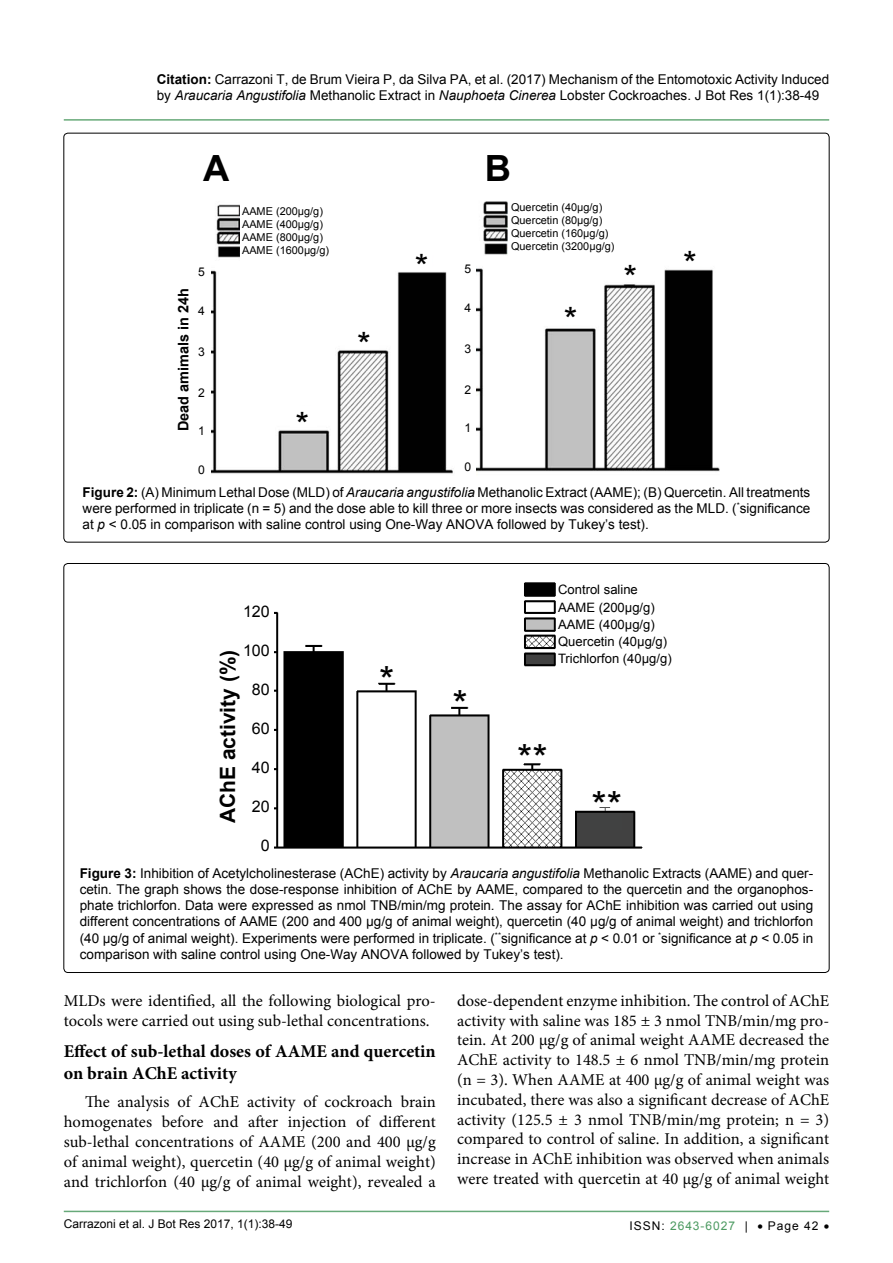
<style>
.page{position:relative;width:893px;height:1263px;background:#fff}
.page>*{position:absolute;margin:0;border:0;box-sizing:border-box;transform-origin:0 0}
.t1{font:38.85px "Arial";color:#000}
.t2{font:700 36.15px "Arial";color:#000}
.t3{font:34.95px "Arial";color:#000}
.t4{font:700 21.15px "Arial";color:#000}
.t5{font:700 18px/22.5px "Minion Pro";color:#000}
.t6{font:16.5px/19.8px "Minion Pro";color:#000;text-align:justify}
.t7{font:15.9px "Arial";color:#000}
.t8{font:700 14.55px "Arial";color:#000}
.t9{font:13.5px/16.2px "Arial";color:#000;text-align:justify}
.t10{font:12.9px/17.2px "Arial";color:#000}
.t11{font:12px "Arial";color:#000}
.t12{font:12px "Arial";letter-spacing:.08em;color:#000}
.t13{font:10.8px/13px "Arial";color:#000}
.s1{font-weight:700}
.s2{font-style:italic}
.s3{color:#4c9a61}
</style>
<div class="page">
<hr style="left:64px;top:1211px;width:765px;height:1px;background:#4c9a61">
<hr style="left:64px;top:119px;width:765px;height:2px;background:#4c9a61">
<img style="left:211px;top:201px;width:509px;height:273px">
<div style="left:290px;top:406px;width:26px;height:21px;background:#fff"></div>
<div style="left:345px;top:325px;width:34px;height:24px;background:#fff"></div>
<div style="left:410px;top:244px;width:22px;height:23px;background:#fff"></div>
<div style="left:456px;top:255px;width:20px;height:223px;background:#fff"></div>
<div style="left:557px;top:298px;width:27px;height:27px;background:#fff"></div>
<div style="left:613px;top:259px;width:33px;height:22px;background:#fff"></div>
<div style="left:676px;top:244px;width:27px;height:22px;background:#fff"></div>
<div style="left:508px;top:192px;width:122px;height:67px;background:#fff"></div>
<div style="left:241px;top:200px;width:95px;height:67px;background:#fff"></div>
<img style="left:274px;top:582px;width:369px;height:267px">
<div style="left:583px;top:782px;width:47px;height:23px;background:#fff"></div>
<div style="left:510px;top:734px;width:46px;height:26px;background:#fff"></div>
<div style="left:439px;top:679px;width:38px;height:26px;background:#fff"></div>
<div style="left:374px;top:658px;width:28px;height:24px;background:#fff"></div>
<div style="left:556px;top:577px;width:126px;height:105px;background:#fff"></div>
<p class="t9" style="left:157px;top:71px;width:674px"><span class="s1">Citation:</span> Carrazoni T, de Brum Vieira P, da Silva PA, et al. (2017) Mechanism of the Entomotoxic Activity Induced by <span class="s2">Araucaria Angustifolia</span> Methanolic Extract in <span class="s2">Nauphoeta Cinerea</span> Lobster Cockroaches. J Bot Res 1(1):38-49</p>
<p class="t8" style="left:174px;top:431px;width:144px;rotate:-90deg">Dead amimals in 24h</p>
<h2 class="t2" style="left:203px;top:144px;width:28px">A</h2>
<h2 class="t2" style="left:485px;top:144px;width:28px">B</h2>
<p class="t11" style="left:198px;top:264px;width:8px">5</p>
<p class="t11" style="left:198px;top:303px;width:8px">4</p>
<p class="t11" style="left:198px;top:344px;width:8px">3</p>
<p class="t11" style="left:198px;top:385px;width:8px">2</p>
<p class="t11" style="left:198px;top:423px;width:8px">1</p>
<p class="t11" style="left:198px;top:462px;width:8px">0</p>
<p class="t13" style="left:242px;top:205px;width:89px">AAME (200µg/g)<br>AAME (400µg/g)<br>AAME (800µg/g)<br>AAME (1600µg/g)</p>
<p class="t13" style="left:511px;top:201px;width:105px">Quercetin (40µg/g)<br>Quercetin (80µg/g)<br>Quercetin (160µg/g)<br>Quercetin (3200µg/g)</p>
<h3 class="t3" style="left:415px;top:243px;width:15px">*</h3>
<p class="t11" style="left:464px;top:261px;width:8px">5</p>
<p class="t11" style="left:464px;top:300px;width:8px">4</p>
<p class="t11" style="left:464px;top:341px;width:8px">3</p>
<p class="t11" style="left:464px;top:382px;width:8px">2</p>
<p class="t11" style="left:464px;top:420px;width:8px">1</p>
<p class="t11" style="left:464px;top:459px;width:8px">0</p>
<h3 class="t3" style="left:564px;top:297px;width:15px">*</h3>
<h3 class="t3" style="left:357px;top:322px;width:15px">*</h3>
<h3 class="t3" style="left:295px;top:402px;width:15px">*</h3>
<h3 class="t3" style="left:623px;top:248px;width:75px">* *</h3>
<p class="t9" style="left:83px;top:484px;width:729px"><span class="s1">Figure 2:</span> (A) Minimum Lethal Dose (MLD) of <span class="s2">Araucaria angustifolia</span> Methanolic Extract (AAME); (B) Quercetin. All treatments were performed in triplicate (n = 5) and the dose able to kill three or more insects was considered as the MLD. (<sup>*</sup>significance at <span class="s2">p</span> &lt; 0.05 in comparison with saline control using One-Way ANOVA followed by Tukey’s test).</p>
<p class="t7" style="left:243px;top:601px;width:28px">120</p>
<p class="t7" style="left:243px;top:640px;width:28px">100</p>
<p class="t7" style="left:252px;top:679px;width:19px">80</p>
<p class="t7" style="left:252px;top:718px;width:19px">60</p>
<p class="t7" style="left:252px;top:757px;width:19px">40</p>
<p class="t7" style="left:252px;top:796px;width:19px">20</p>
<p class="t7" style="left:261px;top:835px;width:10px">0</p>
<h3 class="t4" style="left:214px;top:823px;width:175px;rotate:-90deg">AChE activity (%)</h3>
<h1 class="t1" style="left:379px;top:655px;width:17px">*</h1>
<h1 class="t1" style="left:453px;top:679px;width:17px">*</h1>
<p class="t10" style="left:558px;top:581px;width:115px">Control saline<br>AAME (200µg/g)<br>AAME (400µg/g)<br>Quercetin (40µg/g)<br>Trichlorfon (40µg/g)</p>
<h1 class="t1" style="left:517px;top:733px;width:32px">**</h1>
<h1 class="t1" style="left:592px;top:780px;width:32px">**</h1>
<p class="t9" style="left:80px;top:865px;width:735px"><span class="s1">Figure 3:</span> Inhibition of Acetylcholinesterase (AChE) activity by <span class="s2">Araucaria angustifolia</span> Methanolic Extracts (AAME) and quer&shy;cetin. The graph shows the dose-response inhibition of AChE by AAME, compared to the quercetin and the organophos&shy;phate trichlorfon. Data were expressed as nmol TNB/min/mg protein<span class="s2">.</span> The assay for AChE inhibition was carried out using different concentrations of AAME (200 and 400 µg/g of animal weight), quercetin (40 µg/g of animal weight) and trichlorfon (40 µg/g of animal weight). Experiments were performed in triplicate. (<sup>**</sup>significance at <span class="s2">p</span> &lt; 0.01 or <sup>*</sup>significance at <span class="s2">p</span> &lt; 0.05 in comparison with saline control using One-Way ANOVA followed by Tukey’s test).</p>
<p class="t6" style="left:64px;top:991px;width:374px">MLDs were identified, all the following biological pro&shy;tocols were carried out using sub-lethal concentrations.</p>
<h3 class="t5" style="left:64px;top:1039px;width:374px">Effect of sub-lethal doses of AAME and quercetin on brain AChE activity</h3>
<p class="t6" style="left:64px;top:1092px;width:374px;text-indent:21px">The analysis of AChE activity of cockroach brain homogenates before and after injection of different sub-lethal concentrations of AAME (200 and 400 µg/g of animal weight), quercetin (40 µg/g of animal weight) and trichlorfon (40 µg/g of animal weight), revealed a</p>
<p class="t6" style="left:457px;top:991px;width:374px">dose-dependent enzyme inhibition. The control of AChE activity with saline was 185 ± 3 nmol TNB/min/mg pro&shy;tein. At 200 µg/g of animal weight AAME decreased the AChE activity to 148.5 ± 6 nmol TNB/min/mg protein (n = 3). When AAME at 400 µg/g of animal weight was incubated, there was also a significant decrease of AChE activity (125.5 ± 3 nmol TNB/min/mg protein; n = 3) compared to control of saline. In addition, a significant increase in AChE inhibition was observed when animals were treated with quercetin at 40 µg/g of animal weight</p>
<p class="t11" style="left:64px;top:1215px;width:230px">Carrazoni et al. J Bot Res 2017, 1(1):38-49</p>
<p class="t12" style="left:630px;top:1218px;width:201px">ISSN: <span class="s3">2643-6027</span> | • Page 42 •</p>
</div>
